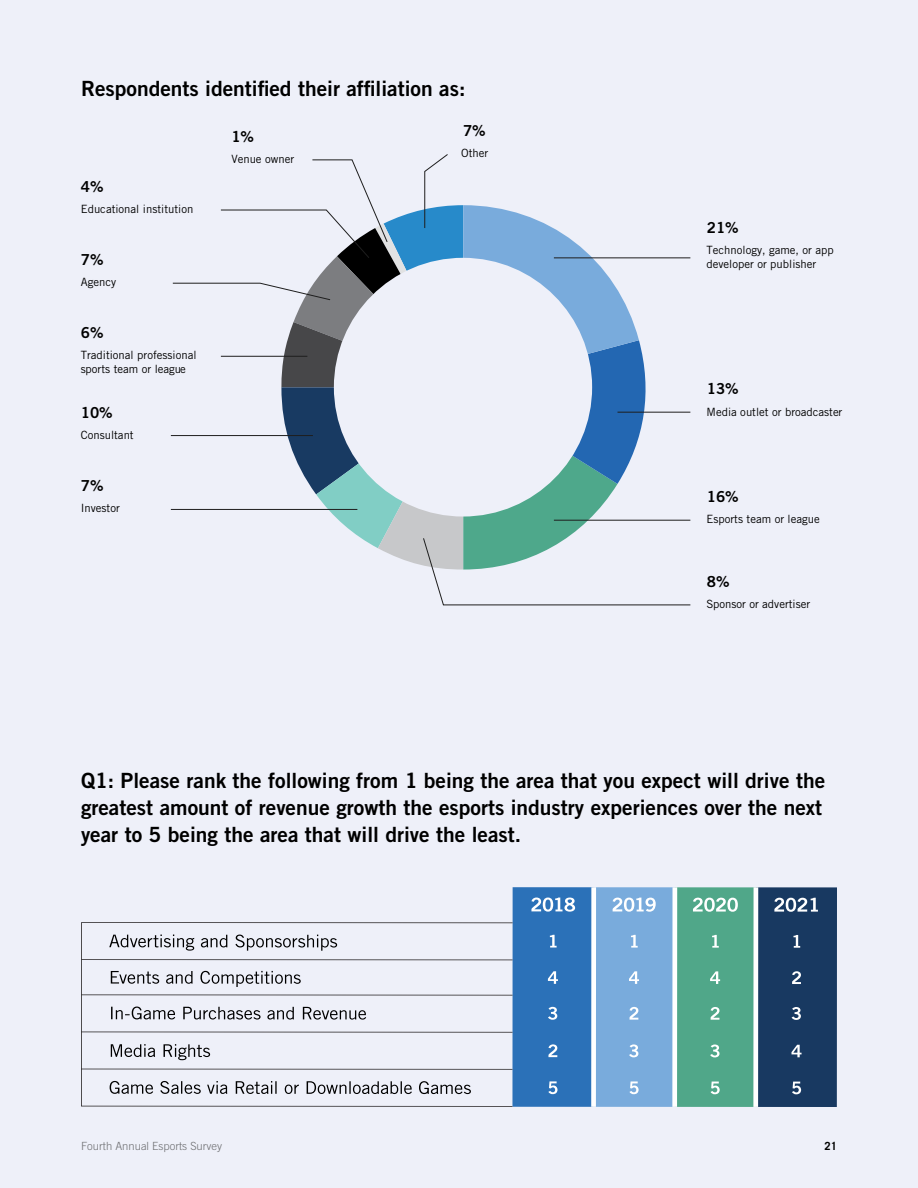
<style>
.page{position:relative;width:918px;height:1188px;background:#eef0f9}
.page>*{position:absolute;margin:0;border:0;box-sizing:border-box;transform-origin:0 0}
.t1{font:21px/27px "Trade Gothic LT Std Bd 2";color:#000}
.t2{font:15.15px "Trade Gothic LT Std Bd 2";color:#000}
.t3{font:11.4px/13.6px "Trade Gothic LT Std";color:#000}
.t4{font:300 11.25px "Trade Gothic LT Std";color:#6d6e71}
.t5{font:700 11.25px "Trade Gothic LT Std";color:#000}
</style>
<div class="page">
<hr style="left:171px;top:509px;width:186px;height:1px;background:#1e1e1e">
<hr style="left:171px;top:435px;width:142px;height:1px;background:#1e1e1e">
<svg style="left:172px;top:154px;width:519px;height:452px"></svg>
<svg style="left:81px;top:922px;width:431px;height:185px"></svg>
<svg style="left:111px;top:971px;width:48px;height:13px"></svg>
<svg style="left:166px;top:971px;width:27px;height:13px"></svg>
<svg style="left:200px;top:971px;width:101px;height:16px"></svg>
<svg style="left:111px;top:1044px;width:44px;height:13px"></svg>
<svg style="left:164px;top:1044px;width:46px;height:16px"></svg>
<svg style="left:111px;top:1007px;width:64px;height:12px"></svg>
<svg style="left:183px;top:1007px;width:78px;height:13px"></svg>
<svg style="left:267px;top:1007px;width:27px;height:13px"></svg>
<svg style="left:303px;top:1007px;width:63px;height:13px"></svg>
<svg style="left:512px;top:887px;width:325px;height:220px;background:#5188a6"></svg>
<p class="t1" style="left:81px;top:75px;width:386px">Respondents identified their affiliation as:</p>
<p class="t2" style="left:81px;top:177px;width:24px">4%</p>
<p class="t3" style="left:81px;top:202px;width:114px">Educational institution</p>
<p class="t2" style="left:81px;top:250px;width:24px">7%</p>
<p class="t3" style="left:81px;top:275px;width:37px">Agency</p>
<p class="t2" style="left:81px;top:323px;width:24px">6%</p>
<p class="t3" style="left:81px;top:348px;width:117px">Traditional professional sports team or league</p>
<p class="t2" style="left:81px;top:403px;width:33px">10%</p>
<p class="t3" style="left:81px;top:428px;width:55px">Consultant</p>
<p class="t2" style="left:81px;top:477px;width:24px">7%</p>
<p class="t3" style="left:81px;top:501px;width:41px">Investor</p>
<p class="t2" style="left:231px;top:127px;width:24px">1%</p>
<p class="t3" style="left:231px;top:152px;width:64px">Venue owner</p>
<p class="t2" style="left:463px;top:122px;width:24px">7%</p>
<p class="t3" style="left:461px;top:146px;width:29px">Other</p>
<p class="t2" style="left:707px;top:218px;width:33px">21%</p>
<p class="t3" style="left:707px;top:243px;width:129px">Technology, game, or app developer or publisher</p>
<p class="t2" style="left:707px;top:379px;width:33px">13%</p>
<p class="t3" style="left:707px;top:405px;width:137px">Media outlet or broadcaster</p>
<p class="t2" style="left:707px;top:487px;width:33px">16%</p>
<p class="t3" style="left:707px;top:512px;width:115px">Esports team or league</p>
<p class="t2" style="left:707px;top:572px;width:24px">8%</p>
<p class="t3" style="left:707px;top:597px;width:105px">Sponsor or advertiser</p>
<p class="t1" style="left:81px;top:766px;width:746px">Q1: Please rank the following from 1 being the area that you expect will drive the greatest amount of revenue growth the esports industry experiences over the next year to 5 being the area that will drive the least.</p>
<p class="t4" style="left:81px;top:1139px;width:143px">Fourth Annual Esports Survey</p>
<p class="t5" style="left:824px;top:1139px;width:14px">21</p>
</div>
